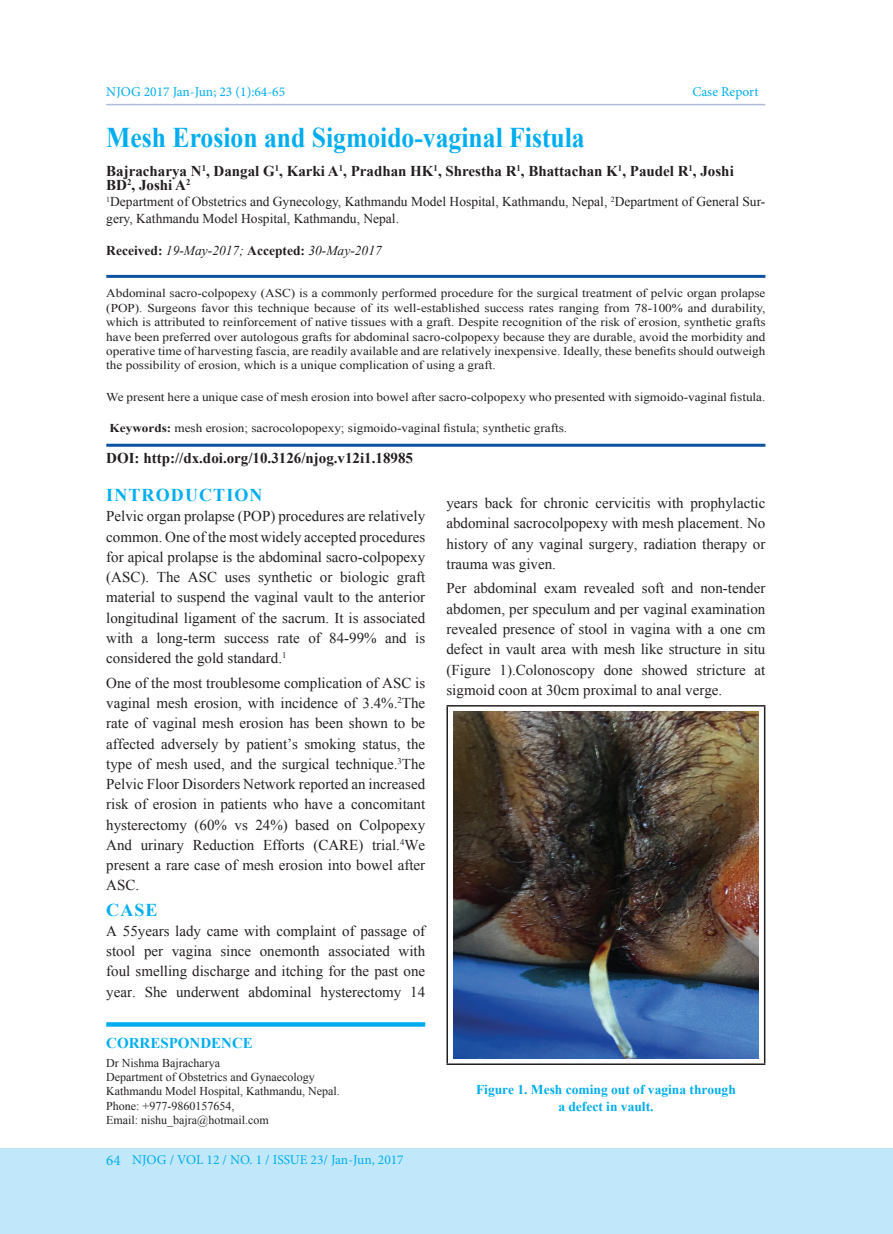
<style>
.page{position:relative;width:893px;height:1234px;background:#fff}
.page>*{position:absolute;margin:0;border:0;box-sizing:border-box;transform-origin:0 0}
.t1{font:700 28.5px "Times New Roman";color:#00aeef;scale:.9 1}
.t2{font:700 18px "Times New Roman";letter-spacing:.06em;color:#00aeef}
.t3{font:15px/20.2px "Times New Roman";color:#231f20;text-align:justify}
.t4{font:700 15px/14.4px "Times New Roman";color:#231f20}
.t5{font:700 15px "Times New Roman";color:#00aeef}
.t6{font:13.5px/16.2px "Times New Roman";color:#231f20}
.t7{font:13.5px "Minion Pro";color:#00aeef}
.t8{font:700 13.5px/17.5px "Times New Roman";color:#00aeef;text-align:center}
.t9{font:italic 13.5px "Times New Roman";color:#231f20}
.t10{font:12px/14.4px "Times New Roman";color:#231f20;text-align:justify;scale:1.1 1}
.t11{font:12px/14.4px "Times New Roman";color:#231f20}
.s1{font-weight:700;font-style:normal}
.s2{font-weight:700}
.s3{font-size:15px}
</style>
<div class="page">
<div style="left:0;top:1148px;width:893px;height:85px;background:#c1e8fa"></div>
<hr style="left:106px;top:104px;width:659px;height:1px;background:#aebed7">
<svg style="left:106px;top:1022px;width:319px;height:4px"></svg>
<hr style="left:106px;top:275px;width:659px;height:3px;background:#0c53a2">
<hr style="left:106px;top:443px;width:659px;height:3px;background:#0c53a2">
<hr style="left:446px;top:705px;width:319px;height:1px;background:#231f20">
<hr style="left:446px;top:706px;width:2px;height:357px;background:#231f20">
<hr style="left:764px;top:706px;width:1px;height:357px;background:#231f20">
<hr style="left:446px;top:1063px;width:319px;height:1px;background:#231f20">
<img style="left:453px;top:711px;width:305px;height:346px">
<p class="t7" style="left:106px;top:83px;width:180px">NJOG 2017 Jan-Jun; 23 (1):64-65</p>
<p class="t7" style="left:692px;top:83px;width:68px">Case Report</p>
<h1 class="t1" style="left:106px;top:118px;width:533px">Mesh Erosion and Sigmoido-vaginal Fistula</h1>
<p class="t4" style="left:106px;top:163px;width:629px">Bajracharya N<sup>1</sup>, Dangal G<sup>1</sup>, Karki A<sup>1</sup>, Pradhan HK<sup>1</sup>, Shrestha R<sup>1</sup>, Bhattachan K<sup>1</sup>, Paudel R<sup>1</sup>, Joshi<br>BD<sup>2</sup>, Joshi A<sup>2</sup></p>
<p class="t6" style="left:106px;top:193px;width:661px"><sup>1</sup>Department of Obstetrics and Gynecology, Kathmandu Model Hospital, Kathmandu, Nepal, <sup>2</sup>Department of General Sur&shy;gery, Kathmandu Model Hospital, Kathmandu, Nepal.</p>
<p class="t9" style="left:106px;top:241px;width:277px"><span class="s1">Received:</span> 19-May-2017; <span class="s1">Accepted:</span> 30-May-2017</p>
<p class="t10" style="left:106px;top:286px;width:601px">Abdominal sacro-colpopexy (ASC) is a commonly performed procedure for the surgical treatment of pelvic organ prolapse (POP). Surgeons favor this technique because of its well-established success rates ranging from 78-100% and durability, which is attributed to reinforcement of native tissues with a graft. Despite recognition of the risk of erosion, synthetic grafts have been preferred over autologous grafts for abdominal sacro-colpopexy because they are durable, avoid the morbidity and operative time of harvesting fascia, are readily available and are relatively inexpensive. Ideally, these benefits should outweigh the possibility of erosion, which is a unique complication of using a graft.</p>
<p class="t10" style="left:106px;top:389px;width:601px">We present here a unique case of mesh erosion into bowel after sacro-colpopexy who presented with sigmoido-vaginal fistula.</p>
<p class="t10" style="left:110px;top:421px;width:417px"><span class="s2">Keywords:</span> mesh erosion; sacrocolopopexy; sigmoido-vaginal fistula; synthetic grafts.</p>
<p class="t4" style="left:106px;top:450px;width:308px">DOI: http://dx.doi.org/10.3126/njog.v12i1.18985</p>
<p class="t2" style="left:106px;top:482px;width:158px">INTRODUCTION</p>
<p class="t3" style="left:106px;top:506px;width:320px">Pelvic organ prolapse (POP) procedures are relatively common. One of the most widely accepted procedures for apical prolapse is the abdominal sacro-colpopexy (ASC). The ASC uses synthetic or biologic graft material to suspend the vaginal vault to the anterior longitudinal ligament of the sacrum. It is associated with a long-term success rate of 84-99% and is considered the gold standard.<sup>1</sup></p>
<p class="t3" style="left:106px;top:672px;width:320px">One of the most troublesome complication of ASC is vaginal mesh erosion, with incidence of 3.4%.<sup>2</sup>The rate of vaginal mesh erosion has been shown to be affected adversely by patient’s smoking status, the type of mesh used, and the surgical technique.<sup>3</sup>The Pelvic Floor Disorders Network reported an increased risk of erosion in patients who have a concomitant hysterectomy (60% vs 24%) based on Colpopexy And urinary Reduction Efforts (CARE) trial.<sup>4</sup>We present a rare case of mesh erosion into bowel after ASC.</p>
<p class="t2" style="left:106px;top:897px;width:53px">CASE</p>
<p class="t3" style="left:106px;top:920px;width:320px">A 55years lady came with complaint of passage of stool per vagina since onemonth associated with foul smelling discharge and itching for the past one year. She underwent abdominal hysterectomy 14</p>
<p class="t5" style="left:106px;top:1032px;width:148px">CORRESPONDENCE</p>
<p class="t11" style="left:106px;top:1054px;width:235px">Dr Nishma Bajracharya<br>Department of Obstetrics and Gynaecology Kathmandu Model Hospital, Kathmandu, Nepal.<br>Phone: +977-9860157654,<br>Email: nishu_bajra@hotmail.com</p>
<p class="t7" style="left:106px;top:1150px;width:299px"><span class="s3">64</span> NJOG / VOL 12 / NO. 1 / ISSUE 23/ Jan-Jun, 2017</p>
<p class="t3" style="left:446px;top:492px;width:320px">years back for chronic cervicitis with prophylactic abdominal sacrocolpopexy with mesh placement. No history of any vaginal surgery, radiation therapy or trauma was given.</p>
<p class="t3" style="left:446px;top:578px;width:320px">Per abdominal exam revealed soft and non-tender abdomen, per speculum and per vaginal examination revealed presence of stool in vagina with a one cm defect in vault area with mesh like structure in situ (Figure 1).Colonoscopy done showed stricture at sigmoid coon at 30cm proximal to anal verge.</p>
<p class="t8" style="left:476px;top:1079px;width:261px">Figure 1. Mesh coming out of vagina through a defect in vault.</p>
</div>
